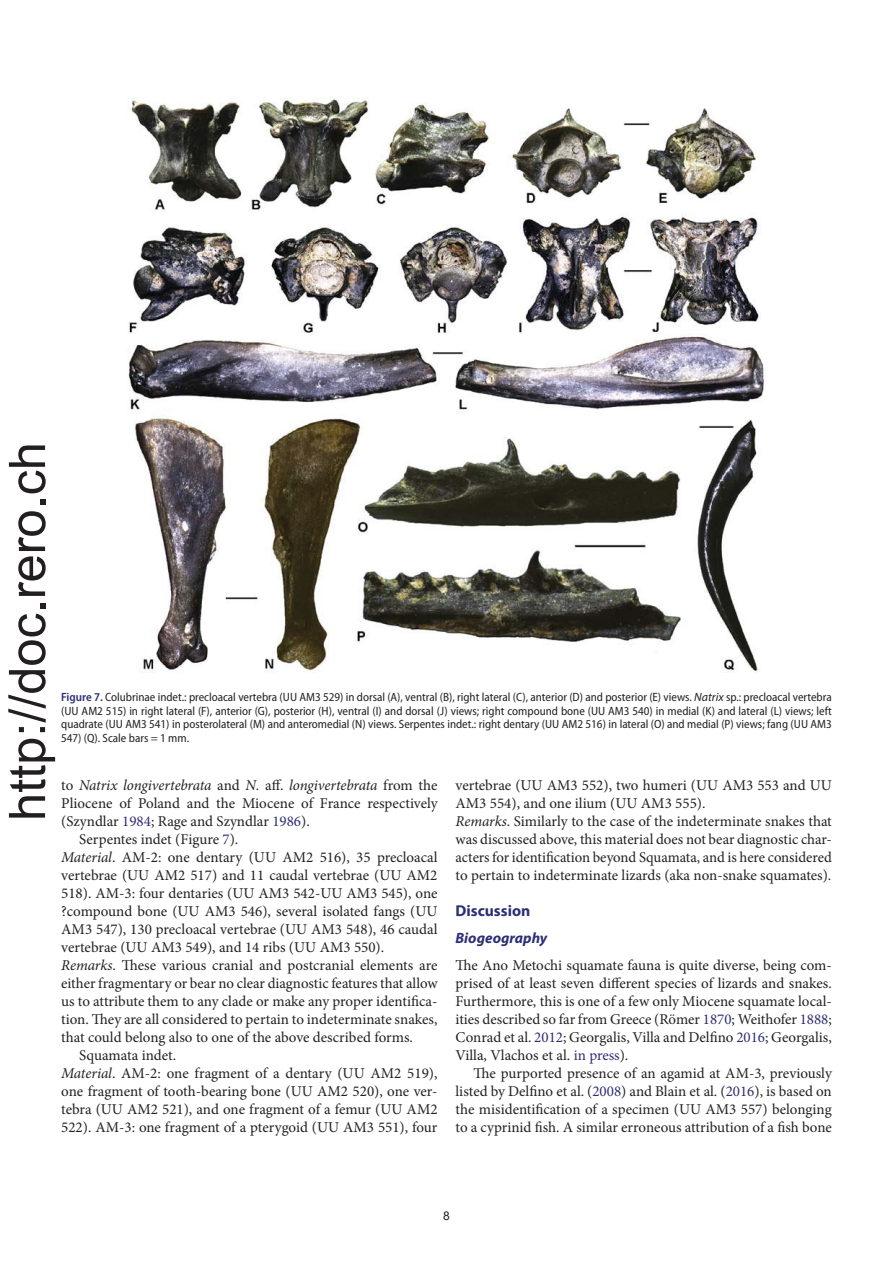
<style>
.page{position:relative;width:893px;height:1263px;background:#fff}
.page>*{position:absolute;margin:0;border:0;box-sizing:border-box;transform-origin:0 0}
.t1{font:50.55px "Arial";color:#231f20}
.t2{font:700 15.75px "Myriad Pro";color:#2c2f75}
.t3{font:15px/18px "Minion Pro";color:#231f20;text-align:justify}
.t4{font:italic 15px "Minion Pro";letter-spacing:-.01em;color:#231f20}
.t5{font:italic 700 15px "Myriad Pro";color:#2c2f75}
.t6{font:semi-condensed 12px/13.5px "Myriad Pro";color:#231f20;text-align:justify}
.t7{font:12px "Arial";color:#231f20}
.s1{font-weight:600;color:#2c2f75}
.s2{font-style:italic;font-stretch:normal}
.s3{font-style:normal}
.s4{color:#2d2d72}
.s5{font-style:italic}
</style>
<div class="page">
<img style="left:127px;top:97px;width:638px;height:575px">
<h1 class="t1" style="left:-1px;top:821px;width:380px;rotate:-90deg">http://doc.rero.ch</h1>
<p class="t6" style="left:61px;top:692px;width:772px"><span class="s1">Figure 7.</span> Colubrinae indet.: precloacal vertebra (UU AM3 529) in dorsal (A), ventral (B), right lateral (C), anterior (D) and posterior (E) views. <span class="s2">Natrix</span> sp.: precloacal vertebra (UU AM2 515) in right lateral (F), anterior (G), posterior (H), ventral (I) and dorsal (J) views; right compound bone (UU AM3 540) in medial (K) and lateral (L) views; left quadrate (UU AM3 541) in posterolateral (M) and anteromedial (N) views. Serpentes indet.: right dentary (UU AM2 516) in lateral (O) and medial (P) views; fang (UU AM3<br>547) (Q). Scale bars = 1 mm.</p>
<p class="t4" style="left:61px;top:779px;width:378px"><span class="s3">to</span> Natrix longivertebrata <span class="s3">and</span> N. <span class="s3">aff.</span> longivertebrata <span class="s3">from the</span></p>
<p class="t3" style="left:61px;top:795px;width:378px">Pliocene of Poland and the Miocene of France respectively</p>
<p class="t3" style="left:61px;top:813px;width:250px">(Szyndlar <span class="s4">1984</span>; Rage and Szyndlar <span class="s4">1986</span>).</p>
<p class="t3" style="left:79px;top:831px;width:160px">Serpentes indet (Figure <span class="s4">7</span>).</p>
<p class="t3" style="left:61px;top:849px;width:378px"><span class="s5">Material</span>. AM-2: one dentary (UU AM2 516), 35 precloacal</p>
<p class="t3" style="left:61px;top:867px;width:377px">vertebrae (UU AM2 517) and 11 caudal vertebrae (UU AM2</p>
<p class="t3" style="left:61px;top:885px;width:378px">518). AM-3: four dentaries (UU AM3 542-UU AM3 545), one</p>
<p class="t3" style="left:61px;top:903px;width:378px">?compound bone (UU AM3 546), several isolated fangs (UU</p>
<p class="t3" style="left:61px;top:921px;width:378px">AM3 547), 130 precloacal vertebrae (UU AM3 548), 46 caudal</p>
<p class="t3" style="left:61px;top:939px;width:324px">vertebrae (UU AM3 549), and 14 ribs (UU AM3 550).</p>
<p class="t3" style="left:61px;top:957px;width:378px"><span class="s5">Remarks</span>. These various cranial and postcranial elements are</p>
<p class="t3" style="left:61px;top:975px;width:378px">either fragmentary or bear no clear diagnostic features that allow</p>
<p class="t3" style="left:61px;top:993px;width:378px">us to attribute them to any clade or make any proper identifica-</p>
<p class="t3" style="left:61px;top:1011px;width:378px">tion. They are all considered to pertain to indeterminate snakes,</p>
<p class="t3" style="left:61px;top:1029px;width:353px">that could belong also to one of the above described forms.</p>
<p class="t3" style="left:79px;top:1047px;width:98px">Squamata indet.</p>
<p class="t3" style="left:61px;top:1065px;width:378px"><span class="s5">Material</span>. AM-2: one fragment of a dentary (UU AM2 519),</p>
<p class="t3" style="left:61px;top:1083px;width:378px">one fragment of tooth-bearing bone (UU AM2 520), one ver-</p>
<p class="t3" style="left:61px;top:1101px;width:378px">tebra (UU AM2 521), and one fragment of a femur (UU AM2</p>
<p class="t3" style="left:61px;top:1119px;width:378px">522). AM-3: one fragment of a pterygoid (UU AM3 551), four</p>
<p class="t3" style="left:455px;top:777px;width:378px;text-align:left">vertebrae (UU AM3 552), two humeri (UU AM3 553 and UU AM3 554), and one ilium (UU AM3 555).<br><span class="s5">Remarks</span>. Similarly to the case of the indeterminate snakes that was discussed above, this material does not bear diagnostic char&shy;acters for identification beyond Squamata, and is here considered to pertain to indeterminate lizards (aka non-snake squamates).</p>
<p class="t2" style="left:455px;top:904px;width:76px">Discussion</p>
<p class="t5" style="left:455px;top:932px;width:93px">Biogeography</p>
<p class="t3" style="left:455px;top:957px;width:378px">The Ano Metochi squamate fauna is quite diverse, being com&shy;prised of at least seven different species of lizards and snakes.<br>Furthermore, this is one of a few only Miocene squamate local&shy;ities described so far from Greece (Römer <span class="s4">1870</span>; Weithofer <span class="s4">1888</span>; Conrad et al. <span class="s4">2012</span>; Georgalis, Villa and Delfino <span class="s4">2016</span>; Georgalis, Villa, Vlachos et al. <span class="s4">in press</span>).</p>
<p class="t3" style="left:455px;top:1065px;width:378px;text-indent:18px">The purported presence of an agamid at AM-3, previously listed by Delfino et al. (<span class="s4">2008</span>) and Blain et al. (<span class="s4">2016</span>), is based on the misidentification of a specimen (UU AM3 557) belonging to a cyprinid fish. A similar erroneous attribution of a fish bone</p>
<p class="t7" style="left:443px;top:1209px;width:8px">8</p>
</div>
